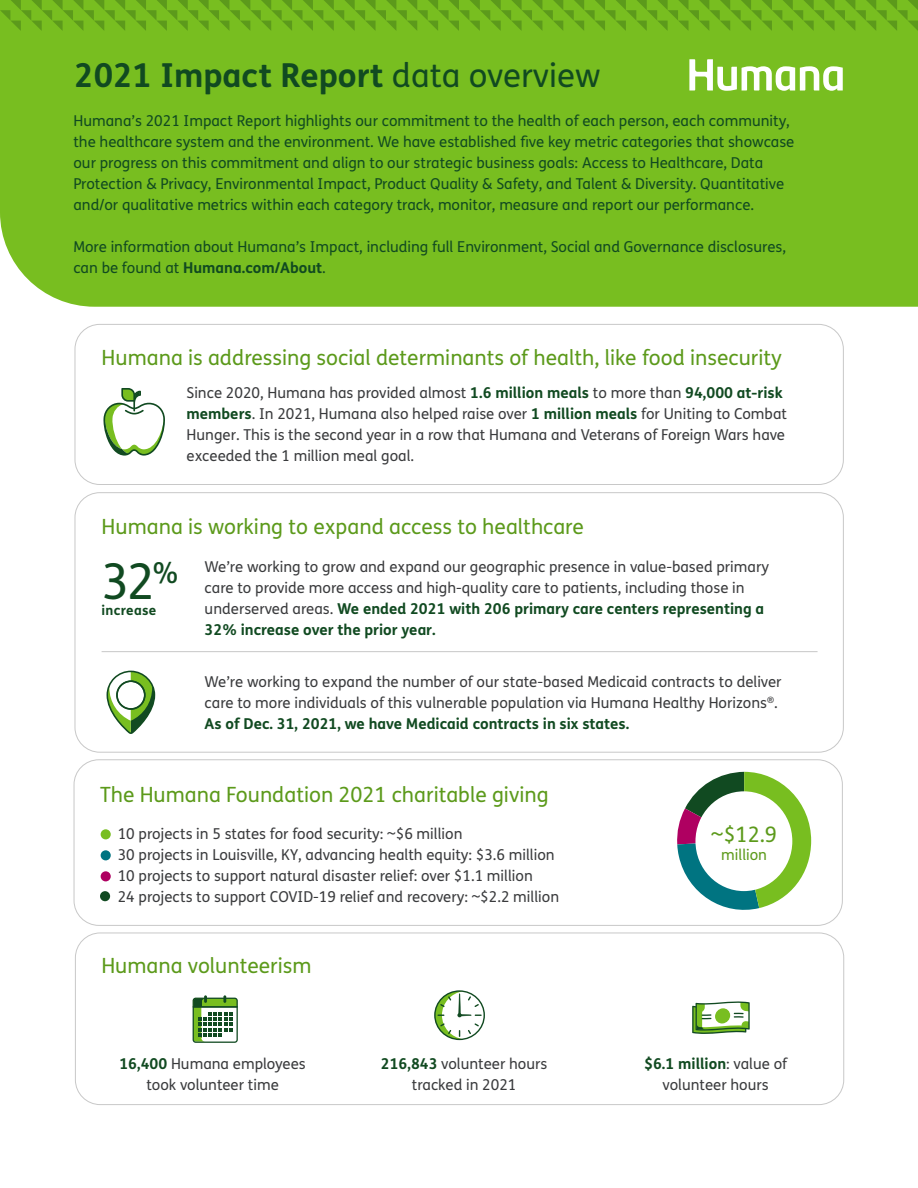
<style>
.page{position:relative;width:918px;height:1188px;background:#fff}
.page>*{position:absolute;margin:0;border:0;box-sizing:border-box;transform-origin:0 0}
.t1{font:49.35px "FS Humana";color:#114a21}
.t2{font:700 33px "FS Humana";color:#114a21}
.t3{font:21.3px "FS Humana";color:#5c9a1b}
.t4{font:21px "FS Humana";color:#5c9a1b}
.t5{font:15px/21px "FS Humana";color:#3a3b3d}
.t6{font:15px/21px "FS Humana";color:#114a21}
.t7{font:15px "FS Humana";color:#5c9a1b}
.t8{font:700 13.5px "FS Humana";letter-spacing:.02em;color:#114a21}
.s1{font-weight:400}
.s2{font-weight:700}
.s3{font-weight:700;color:#114a21}
</style>
<div class="page">
<div style="left:0;top:31px;width:918px;height:276px;background:#78be20"></div>
<svg style="left:0;top:0;width:918px;height:31px;background:#71b51e"></svg>
<div style="left:75px;top:324px;width:769px;height:161px;border:1px solid #c8c8c8;border-radius:25px"></div>
<svg style="left:103px;top:388px;width:62px;height:68px"></svg>
<hr style="left:102px;top:651px;width:716px;height:1px;background:#c8c8c8">
<svg style="left:106px;top:670px;width:50px;height:64px"></svg>
<svg style="left:689px;top:59px;width:154px;height:32px"></svg>
<div style="left:74px;top:759px;width:769px;height:167px;border:1px solid #c8c8c8;border-radius:25px"></div>
<svg style="left:677px;top:772px;width:134px;height:138px"></svg>
<div style="left:695px;top:791px;width:97px;height:100px;background:#fff;border-radius:50%"></div>
<div style="left:101px;top:829px;width:10px;height:10px;background:#78be20;border-radius:50%"></div>
<div style="left:101px;top:850px;width:10px;height:10px;background:#007481;border-radius:50%"></div>
<div style="left:100px;top:891px;width:10px;height:10px;background:#114a21;border-radius:50%"></div>
<div style="left:101px;top:871px;width:10px;height:10px;background:#af0061;border-radius:50%"></div>
<div style="left:75px;top:933px;width:769px;height:172px;border:1px solid #c8c8c8;border-radius:25px"></div>
<svg style="left:192px;top:995px;width:46px;height:48px"></svg>
<svg style="left:434px;top:990px;width:51px;height:50px"></svg>
<svg style="left:692px;top:1001px;width:58px;height:33px"></svg>
<h2 class="t2" style="left:74px;top:50px;width:528px">2021 Impact Report <span class="s1">data overview</span></h2>
<p class="t6" style="left:73px;top:110px;width:722px">Humana’s 2021 Impact Report highlights our commitment to the health of each person, each community, the healthcare system and the environment. We have established five key metric categories that showcase our progress on this commitment and align to our strategic business goals: Access to Healthcare, Data Protection &amp; Privacy, Environmental Impact, Product Quality &amp; Safety, and Talent &amp; Diversity. Quantitative and/or qualitative metrics within each category track, monitor, measure and report our performance.</p>
<p class="t6" style="left:73px;top:236px;width:714px">More information about Humana’s Impact, including full Environment, Social and Governance disclosures, can be found at <span class="s2">Humana.com/About</span>.</p>
<h3 class="t4" style="left:102px;top:343px;width:682px">Humana is addressing social determinants of health, like food insecurity</h3>
<p class="t5" style="left:187px;top:382px;width:602px">Since 2020, Humana has provided almost <span class="s3">1.6 million meals</span> to more than <span class="s3">94,000 at-risk members</span>. In 2021, Humana also helped raise over <span class="s3">1 million meals</span> for Uniting to Combat Hunger. This is the second year in a row that Humana and Veterans of Foreign Wars have exceeded the 1 million meal goal.</p>
<h3 class="t4" style="left:102px;top:512px;width:484px">Humana is working to expand access to healthcare</h3>
<h1 class="t1" style="left:102px;top:548px;width:78px">32<sup>%</sup></h1>
<p class="t8" style="left:102px;top:600px;width:56px">increase</p>
<p class="t5" style="left:205px;top:556px;width:566px">We’re working to grow and expand our geographic presence in value-based primary care to provide more access and high-quality care to patients, including those in underserved areas. <span class="s3">We ended 2021 with 206 primary care centers representing a 32% increase over the prior year.</span></p>
<p class="t5" style="left:205px;top:671px;width:579px">We’re working to expand the number of our state-based Medicaid contracts to deliver care to more individuals of this vulnerable population via Humana Healthy Horizons<sup>®</sup>.<br><span class="s3">As of Dec. 31, 2021, we have Medicaid contracts in six states.</span></p>
<h3 class="t4" style="left:100px;top:780px;width:450px">The Humana Foundation 2021 charitable giving</h3>
<p class="t5" style="left:118px;top:823px;width:443px">10 projects in 5 states for food security: ~$6 million<br>30 projects in Louisville, KY, advancing health equity: $3.6 million 10 projects to support natural disaster relief: over $1.1 million<br>24 projects to support COVID-19 relief and recovery: ~$2.2 million</p>
<h3 class="t3" style="left:711px;top:819px;width:68px">~$12.9</h3>
<p class="t7" style="left:721px;top:844px;width:47px">million</p>
<h3 class="t4" style="left:101px;top:951px;width:212px">Humana volunteerism</h3>
<p class="t5" style="left:119px;top:1053px;width:188px;text-align:center"><span class="s3">16,400</span> Humana employees took volunteer time</p>
<p class="t5" style="left:381px;top:1053px;width:168px;text-align:center"><span class="s3">216,843</span> volunteer hours tracked in 2021</p>
<p class="t5" style="left:644px;top:1053px;width:144px;text-align:center"><span class="s3">$6.1 million</span>: value of volunteer hours</p>
</div>
